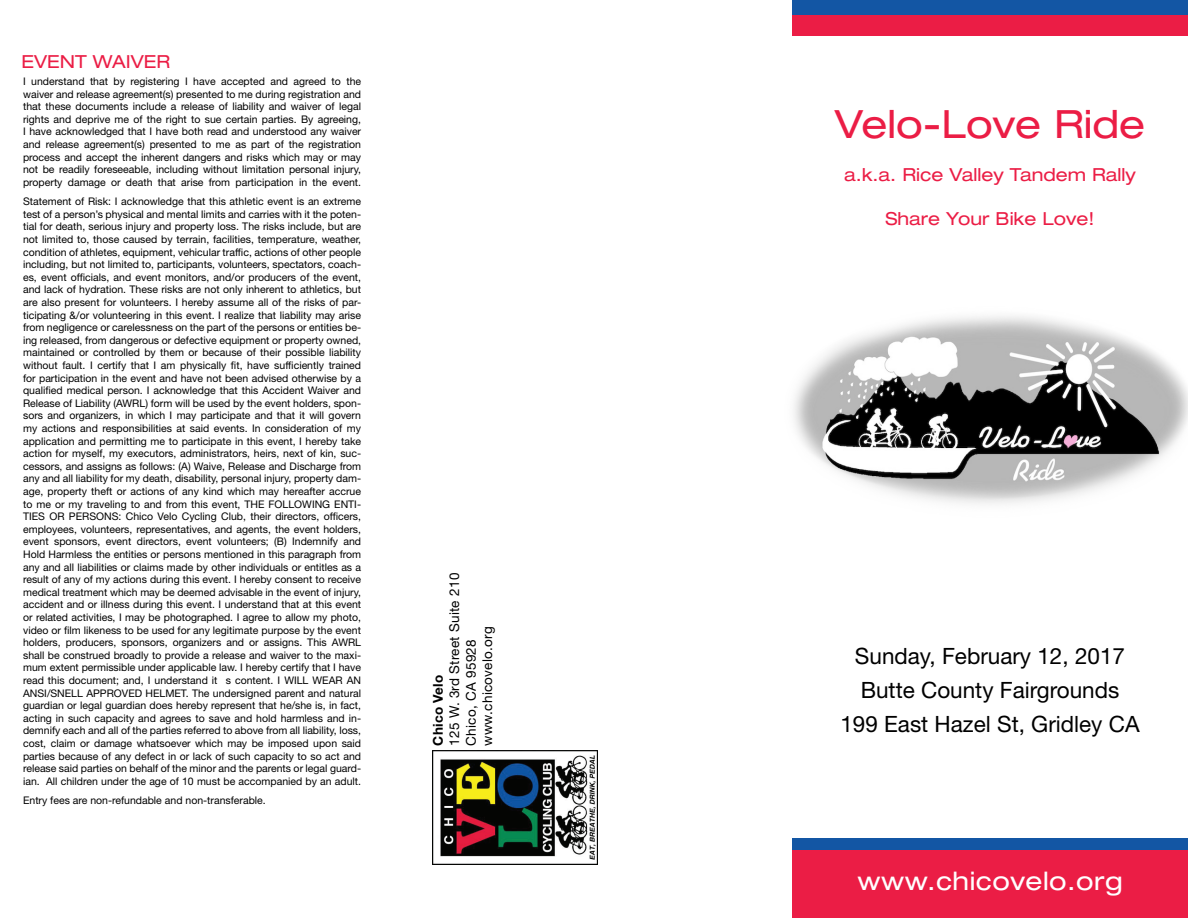
<style>
.page{position:relative;width:1188px;height:918px;background:#fff}
.page>*{position:absolute;margin:0;border:0;box-sizing:border-box;transform-origin:0 0}
.t1{font:expanded 39px "Helvetica Neue LT Std";color:#eb1d45}
.t2{font:expanded 25.5px "Helvetica Neue LT Std";letter-spacing:.02em;color:#fff}
.t3{font:22.5px "Helvetica Neue LT Std";color:#000}
.t4{font:expanded 18px "Helvetica Neue LT Std";color:#eb1d45}
.t5{font:13.5px "Helvetica Neue LT Std";letter-spacing:.02em;color:#000}
.t6{font:700 13.5px "Helvetica Neue LT Std";letter-spacing:.02em;color:#000}
.t7{font:10.5px/12.6px "Helvetica Neue LT Std";color:#000;text-align:justify}
</style>
<div class="page">
<div style="left:792px;top:850px;width:396px;height:68px;background:#eb1d45"></div>
<div style="left:792px;top:838px;width:396px;height:12px;background:#1356a4"></div>
<div style="left:792px;top:0;width:396px;height:17px;background:#1356a4"></div>
<div style="left:792px;top:16px;width:396px;height:20px;background:#eb1d45"></div>
<img style="left:433px;top:751px;width:165px;height:113px">
<img style="left:794px;top:316px;width:394px;height:188px">
<p class="t4" style="left:22px;top:51px;width:150px">EVENT WAIVER</p>
<p class="t7" style="left:23px;top:75px;width:340px">I understand that by registering I have accepted and agreed to the waiver and release agreement(s) presented to me during registration and that these documents include a release of liability and waiver of legal rights and deprive me of the right to sue certain parties. By agreeing, I have acknowledged that I have both read and understood any waiver and release agreement(s) presented to me as part of the registration process and accept the inherent dangers and risks which may or may not be readily foreseeable, including without limitation personal injury, property damage or death that arise from participation in the event.</p>
<p class="t7" style="left:23px;top:195px;width:340px">Statement of Risk: I acknowledge that this athletic event is an extreme test of a person’s physical and mental limits and carries with it the poten&shy;tial for death, serious injury and property loss. The risks include, but are not limited to, those caused by terrain, facilities, temperature, weather, condition of athletes, equipment, vehicular traffic, actions of other people including, but not limited to, participants, volunteers, spectators, coach&shy;es, event officials, and event monitors, and/or producers of the event, and lack of hydration. These risks are not only inherent to athletics, but are also present for volunteers. I hereby assume all of the risks of par&shy;ticipating &amp;/or volunteering in this event. I realize that liability may arise from negligence or carelessness on the part of the persons or entities be&shy;ing released, from dangerous or defective equipment or property owned, maintained or controlled by them or because of their possible liability without fault. I certify that I am physically fit, have sufficiently trained for participation in the event and have not been advised otherwise by a qualified medical person. I acknowledge that this Accident Waiver and Release of Liability (AWRL) form will be used by the event holders, spon&shy;sors and organizers, in which I may participate and that it will govern my actions and responsibilities at said events. In consideration of my application and permitting me to participate in this event, I hereby take action for myself, my executors, administrators, heirs, next of kin, suc&shy;cessors, and assigns as follows: (A) Waive, Release and Discharge from any and all liability for my death, disability, personal injury, property dam&shy;age, property theft or actions of any kind which may hereafter accrue to me or my traveling to and from this event, THE FOLLOWING ENTI-TIES OR PERSONS: Chico Velo Cycling Club, their directors, officers, employees, volunteers, representatives, and agents, the event holders, event sponsors, event directors, event volunteers; (B) Indemnify and Hold Harmless the entities or persons mentioned in this paragraph from any and all liabilities or claims made by other individuals or entitles as a result of any of my actions during this event. I hereby consent to receive medical treatment which may be deemed advisable in the event of injury, accident and or illness during this event. I understand that at this event or related activities, I may be photographed. I agree to allow my photo, video or film likeness to be used for any legitimate purpose by the event holders, producers, sponsors, organizers and or assigns. This AWRL shall be construed broadly to provide a release and waiver to the maxi&shy;mum extent permissible under applicable law. I hereby certify that I have read this document; and, I understand it s content. I WILL WEAR AN ANSI/SNELL APPROVED HELMET. The undersigned parent and natural guardian or legal guardian does hereby represent that he/she is, in fact, acting in such capacity and agrees to save and hold harmless and in&shy;demnify each and all of the parties referred to above from all liability, loss, cost, claim or damage whatsoever which may be imposed upon said parties because of any defect in or lack of such capacity to so act and release said parties on behalf of the minor and the parents or legal guard&shy;ian. All children under the age of 10 must be accompanied by an adult.</p>
<p class="t7" style="left:23px;top:794px;width:244px">Entry fees are non-refundable and non-transferable.</p>
<p class="t5" style="left:446px;top:746px;width:174px;rotate:-90deg">125 W. 3rd Street Suite 210</p>
<p class="t5" style="left:479px;top:746px;width:120px;rotate:-90deg">www.chicovelo.org</p>
<p class="t5" style="left:463px;top:746px;width:108px;rotate:-90deg">Chico, CA 95928</p>
<p class="t6" style="left:430px;top:746px;width:72px;rotate:-90deg">Chico Velo</p>
<p class="t1" style="left:835px;top:100px;width:312px">Velo-Love Ride</p>
<p class="t4" style="left:844px;top:164px;width:293px">a.k.a. Rice Valley Tandem Rally</p>
<p class="t4" style="left:886px;top:207px;width:210px">Share Your Bike Love!</p>
<p class="t3" style="left:855px;top:643px;width:272px">Sunday, February 12, 2017</p>
<p class="t3" style="left:861px;top:677px;width:260px">Butte County Fairgrounds</p>
<p class="t3" style="left:840px;top:711px;width:301px">199 East Hazel St, Gridley CA</p>
<p class="t2" style="left:858px;top:865px;width:266px">www.chicovelo.org</p>
</div>
